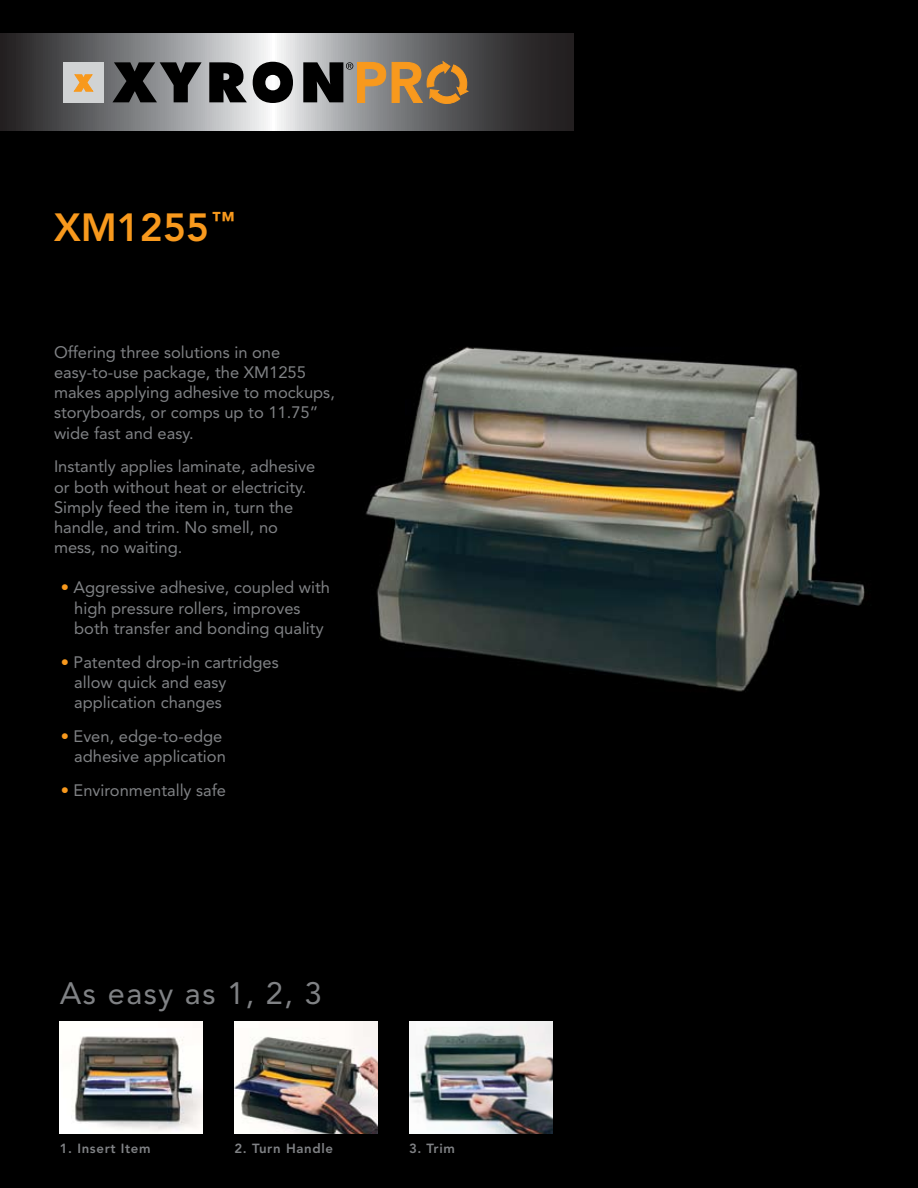
<style>
.page{position:relative;width:918px;height:1188px;background:#000}
.page>*{position:absolute;margin:0;border:0;box-sizing:border-box;transform-origin:0 0}
.t1{font:800 39px "Avenir";color:#f8991d}
.t2{font:30.75px "Avenir";letter-spacing:.05em;color:#808285}
.t3{font:16.5px/20.2px "Avenir";color:#808285}
.t4{font:800 13.2px "Avenir";letter-spacing:.05em;color:#808285}
.s1{color:#f8991d}
</style>
<div class="page">
<svg style="left:0;top:34px;width:573px;height:97px"></svg>
<svg style="left:112px;top:62px;width:90px;height:40px"></svg>
<svg style="left:209px;top:62px;width:38px;height:40px"></svg>
<svg style="left:253px;top:62px;width:40px;height:41px"></svg>
<div style="left:63px;top:62px;width:41px;height:40px;background:#d1d3d4"></div>
<img style="left:60px;top:1021px;width:143px;height:113px">
<img style="left:234px;top:1021px;width:144px;height:113px">
<img style="left:409px;top:1021px;width:143px;height:113px">
<img style="left:366px;top:346px;width:499px;height:346px">
<svg style="left:74px;top:74px;width:19px;height:17px"></svg>
<svg style="left:303px;top:62px;width:83px;height:41px"></svg>
<svg style="left:392px;top:61px;width:76px;height:44px"></svg>
<p class="t1" style="left:54px;top:204px;width:182px">XM1255<sup>™</sup></p>
<p class="t3" style="left:54px;top:342px;width:282px">Offering three solutions in one easy-to-use package, the XM1255 makes applying adhesive to mockups, storyboards, or comps up to 11.75” wide fast and easy.</p>
<p class="t3" style="left:54px;top:457px;width:263px">Instantly applies laminate, adhesive or both without heat or electricity.<br>Simply feed the item in, turn the handle, and trim. No smell, no mess, no waiting.</p>
<p class="t3" style="left:74px;top:578px;width:257px;text-indent:-13px"><span class="s1">•</span> Aggressive adhesive, coupled with high pressure rollers, improves both transfer and bonding quality</p>
<p class="t3" style="left:74px;top:652px;width:206px;text-indent:-13px"><span class="s1">•</span> Patented drop-in cartridges allow quick and easy application changes</p>
<p class="t3" style="left:61px;top:726px;width:167px;text-align:right"><span class="s1">•</span> Even, edge-to-edge adhesive application</p>
<p class="t3" style="left:61px;top:780px;width:167px"><span class="s1">•</span> Environmentally safe</p>
<p class="t2" style="left:60px;top:975px;width:264px">As easy as 1, 2, 3</p>
<p class="t4" style="left:60px;top:1141px;width:92px">1. Insert Item</p>
<p class="t4" style="left:234px;top:1141px;width:100px">2. Turn Handle</p>
<p class="t4" style="left:409px;top:1141px;width:47px">3. Trim</p>
</div>
